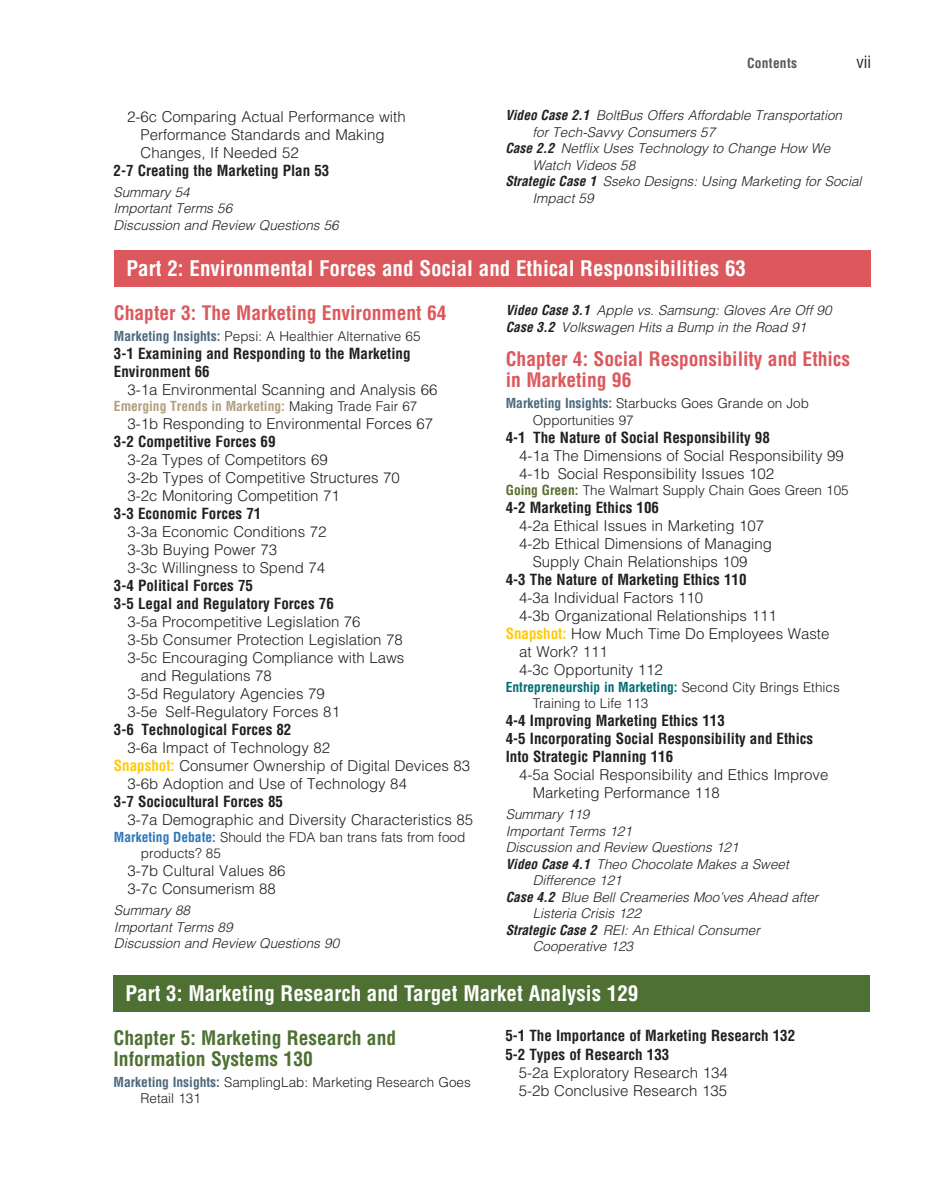
<style>
.page{position:relative;width:926px;height:1179px;background:#fff}
.page>*{position:absolute;margin:0;border:0;box-sizing:border-box;transform-origin:0 0}
.t1{font:700 condensed 21px "Helvetica LT Std";color:#fff}
.t2{font:700 condensed 19.5px/21px "Helvetica LT Std";color:#dc585c}
.t3{font:700 condensed 19.5px/21px "Helvetica LT Std";color:#4e7133}
.t4{font:condensed 16.5px "Helvetica LT Std";color:#231f20}
.t5{font:300 15px/18px "Helvetica LT Std";color:#231f20}
.t6{font:700 condensed 15px "Helvetica LT Std";color:#231f20}
.t7{font:italic 300 13.5px/16.5px "Helvetica LT Std";color:#231f20}
.t8{font:300 13.5px/16.5px "Helvetica LT Std";color:#231f20}
.t9{font:700 condensed 13.5px "Helvetica LT Std";color:#b09e7e}
.t10{font:700 condensed 13.5px "Helvetica LT Std";letter-spacing:.02em;color:#585752}
.s1{font-weight:700;font-stretch:condensed}
.s2{font-weight:700;font-stretch:condensed;color:#4b687c}
.s3{font-weight:300;font-stretch:normal;color:#231f20}
.s4{font-weight:700;font-stretch:condensed;color:#feca0a}
.s5{font-weight:700;font-stretch:condensed;color:#2e76bc}
.s6{font-weight:700;font-stretch:condensed;color:#5a6c2f}
.s7{font-weight:700;font-stretch:condensed;color:#006d73}
</style>
<div class="page">
<div style="left:114px;top:251px;width:756px;height:36px;background:#dc585c"></div>
<div style="left:113px;top:975px;width:756px;height:36px;background:#4e7133"></div>
<p class="t5" style="left:127px;top:107px;width:280px">2-6c Comparing Actual Performance with</p>
<p class="t5" style="left:140px;top:125px;width:245px">Performance Standards and Making</p>
<p class="t5" style="left:140px;top:143px;width:159px">Changes, If Needed 52</p>
<p class="t6" style="left:113px;top:161px;width:217px">2-7 Creating the Marketing Plan 53</p>
<p class="t7" style="left:113px;top:183px;width:227px">Summary 54<br>Important Terms 56<br>Discussion and Review Questions 56</p>
<p class="t10" style="left:746px;top:54px;width:52px">Contents</p>
<p class="t4" style="left:856px;top:52px;width:16px">vii</p>
<p class="t7" style="left:505px;top:107px;width:338px"><span class="s1">Video Case 2.1</span> BoltBus Offers Affordable Transportation</p>
<p class="t7" style="left:532px;top:124px;width:184px">for Tech-Savvy Consumers 57</p>
<p class="t7" style="left:505px;top:140px;width:326px"><span class="s1">Case 2.2</span> Netflix Uses Technology to Change How We</p>
<p class="t7" style="left:532px;top:157px;width:104px">Watch Videos 58</p>
<p class="t7" style="left:505px;top:173px;width:357px"><span class="s1">Strategic Case 1</span> Sseko Designs: Using Marketing for Social</p>
<p class="t7" style="left:532px;top:190px;width:63px">Impact 59</p>
<p class="t1" style="left:126px;top:255px;width:620px">Part 2: Environmental Forces and Social and Ethical Responsibilities 63</p>
<p class="t2" style="left:114px;top:302px;width:334px">Chapter 3: The Marketing Environment 64</p>
<p class="t8" style="left:114px;top:327px;width:308px"><span class="s2">Marketing Insights:</span> Pepsi: A Healthier Alternative 65</p>
<p class="t6" style="left:114px;top:344px;width:298px">3-1 Examining and Responding to the Marketing</p>
<p class="t6" style="left:114px;top:362px;width:97px">Environment 66</p>
<p class="t5" style="left:127px;top:380px;width:311px">3-1a Environmental Scanning and Analysis 66</p>
<p class="t9" style="left:114px;top:398px;width:305px">Emerging Trends in Marketing: <span class="s3">Making Trade Fair 67</span></p>
<p class="t5" style="left:127px;top:414px;width:307px">3-1b Responding to Environmental Forces 67</p>
<p class="t6" style="left:114px;top:432px;width:163px">3-2 Competitive Forces 69</p>
<p class="t5" style="left:127px;top:450px;width:202px">3-2a Types of Competitors 69</p>
<p class="t5" style="left:127px;top:468px;width:274px">3-2b Types of Competitive Structures 70</p>
<p class="t5" style="left:127px;top:486px;width:214px">3-2c Monitoring Competition 71</p>
<p class="t6" style="left:114px;top:504px;width:149px">3-3 Economic Forces 71</p>
<p class="t5" style="left:127px;top:522px;width:200px">3-3a Economic Conditions 72</p>
<p class="t5" style="left:127px;top:540px;width:151px">3-3b Buying Power 73</p>
<p class="t5" style="left:127px;top:558px;width:199px">3-3c Willingness to Spend 74</p>
<p class="t6" style="left:114px;top:576px;width:141px">3-4 Political Forces 75</p>
<p class="t6" style="left:114px;top:594px;width:221px">3-5 Legal and Regulatory Forces 76</p>
<p class="t5" style="left:127px;top:612px;width:235px">3-5a Procompetitive Legislation 76</p>
<p class="t5" style="left:127px;top:630px;width:277px">3-5b Consumer Protection Legislation 78</p>
<p class="t5" style="left:127px;top:648px;width:278px">3-5c Encouraging Compliance with Laws</p>
<p class="t5" style="left:141px;top:666px;width:132px">and Regulations 78</p>
<p class="t5" style="left:127px;top:684px;width:199px">3-5d Regulatory Agencies 79</p>
<p class="t5" style="left:127px;top:702px;width:214px">3-5e Self-Regulatory Forces 81</p>
<p class="t6" style="left:114px;top:720px;width:179px">3-6 Technological Forces 82</p>
<p class="t5" style="left:127px;top:738px;width:204px">3-6a Impact of Technology 82</p>
<p class="t5" style="left:114px;top:756px;width:357px"><span class="s4">Snapshot:</span> Consumer Ownership of Digital Devices 83</p>
<p class="t5" style="left:127px;top:774px;width:281px">3-6b Adoption and Use of Technology 84</p>
<p class="t6" style="left:114px;top:792px;width:171px">3-7 Sociocultural Forces 85</p>
<p class="t5" style="left:127px;top:810px;width:347px">3-7a Demographic and Diversity Characteristics 85</p>
<p class="t8" style="left:141px;top:828px;width:326px;text-indent:-27px"><span class="s5">Marketing Debate:</span> Should the FDA ban trans fats from food products? 85</p>
<p class="t5" style="left:127px;top:861px;width:159px">3-7b Cultural Values 86<br>3-7c Consumerism 88</p>
<p class="t7" style="left:114px;top:902px;width:227px">Summary 88<br>Important Terms 89<br>Discussion and Review Questions 90</p>
<p class="t7" style="left:505px;top:302px;width:327px"><span class="s1">Video Case 3.1</span> Apple vs. Samsung: Gloves Are Off 90<br><span class="s1">Case 3.2</span> Volkswagen Hits a Bump in the Road 91</p>
<p class="t2" style="left:505px;top:348px;width:346px">Chapter 4: Social Responsibility and Ethics in Marketing 96</p>
<p class="t8" style="left:532px;top:395px;width:278px;text-indent:-27px"><span class="s2">Marketing Insights:</span> Starbucks Goes Grande on Job<br>Opportunities 97</p>
<p class="t5" style="left:519px;top:428px;width:326px;text-indent:-14px"><span class="s1">4-1 The Nature of Social Responsibility 98<br></span>4-1a The Dimensions of Social Responsibility 99<br>4-1b Social Responsibility Issues 102</p>
<p class="t8" style="left:505px;top:482px;width:344px"><span class="s6">Going Green:</span> The Walmart Supply Chain Goes Green 105</p>
<p class="t6" style="left:505px;top:498px;width:155px">4-2 Marketing Ethics 106</p>
<p class="t5" style="left:519px;top:517px;width:246px">4-2a Ethical Issues in Marketing 107</p>
<p class="t5" style="left:519px;top:535px;width:254px">4-2b Ethical Dimensions of Managing</p>
<p class="t5" style="left:532px;top:553px;width:216px">Supply Chain Relationships 109</p>
<p class="t6" style="left:505px;top:570px;width:242px">4-3 The Nature of Marketing Ethics 110</p>
<p class="t5" style="left:519px;top:589px;width:185px">4-3a Individual Factors 110</p>
<p class="t5" style="left:519px;top:607px;width:259px">4-3b Organizational Relationships 111</p>
<p class="t5" style="left:505px;top:625px;width:325px"><span class="s4">Snapshot:</span> How Much Time Do Employees Waste</p>
<p class="t5" style="left:519px;top:643px;width:90px">at Work? 111</p>
<p class="t5" style="left:519px;top:661px;width:145px">4-3c Opportunity 112</p>
<p class="t8" style="left:532px;top:678px;width:308px;text-indent:-27px"><span class="s7">Entrepreneurship in Marketing:</span> Second City Brings Ethics<br>Training to Life 113</p>
<p class="t6" style="left:505px;top:711px;width:220px">4-4 Improving Marketing Ethics 113</p>
<p class="t6" style="left:505px;top:729px;width:309px">4-5 Incorporating Social Responsibility and Ethics</p>
<p class="t6" style="left:505px;top:747px;width:169px">Into Strategic Planning 116</p>
<p class="t5" style="left:519px;top:766px;width:310px">4-5a Social Responsibility and Ethics Improve</p>
<p class="t5" style="left:532px;top:784px;width:188px">Marketing Performance 118</p>
<p class="t7" style="left:505px;top:806px;width:85px">Summary 119</p>
<p class="t7" style="left:505px;top:823px;width:128px">Important Terms 121</p>
<p class="t7" style="left:505px;top:839px;width:234px">Discussion and Review Questions 121</p>
<p class="t7" style="left:505px;top:856px;width:284px"><span class="s1">Video Case 4.1</span> Theo Chocolate Makes a Sweet</p>
<p class="t7" style="left:532px;top:872px;width:90px">Difference 121</p>
<p class="t7" style="left:505px;top:889px;width:314px"><span class="s1">Case 4.2</span> Blue Bell Creameries Moo’ves Ahead after</p>
<p class="t7" style="left:532px;top:905px;width:110px">Listeria Crisis 122</p>
<p class="t7" style="left:505px;top:922px;width:255px"><span class="s1">Strategic Case 2</span> REI: An Ethical Consumer</p>
<p class="t7" style="left:532px;top:938px;width:102px">Cooperative 123</p>
<p class="t1" style="left:125px;top:980px;width:514px">Part 3: Marketing Research and Target Market Analysis 129</p>
<p class="t3" style="left:113px;top:1027px;width:284px">Chapter 5: Marketing Research and<br>Information Systems 130</p>
<p class="t8" style="left:140px;top:1073px;width:332px;text-indent:-27px"><span class="s2">Marketing Insights:</span> SamplingLab: Marketing Research Goes<br>Retail 131</p>
<p class="t6" style="left:505px;top:1026px;width:291px">5-1 The Importance of Marketing Research 132</p>
<p class="t6" style="left:505px;top:1044px;width:165px">5-2 Types of Research 133</p>
<p class="t5" style="left:518px;top:1063px;width:210px">5-2a Exploratory Research 134</p>
<p class="t5" style="left:518px;top:1081px;width:210px">5-2b Conclusive Research 135</p>
</div>
